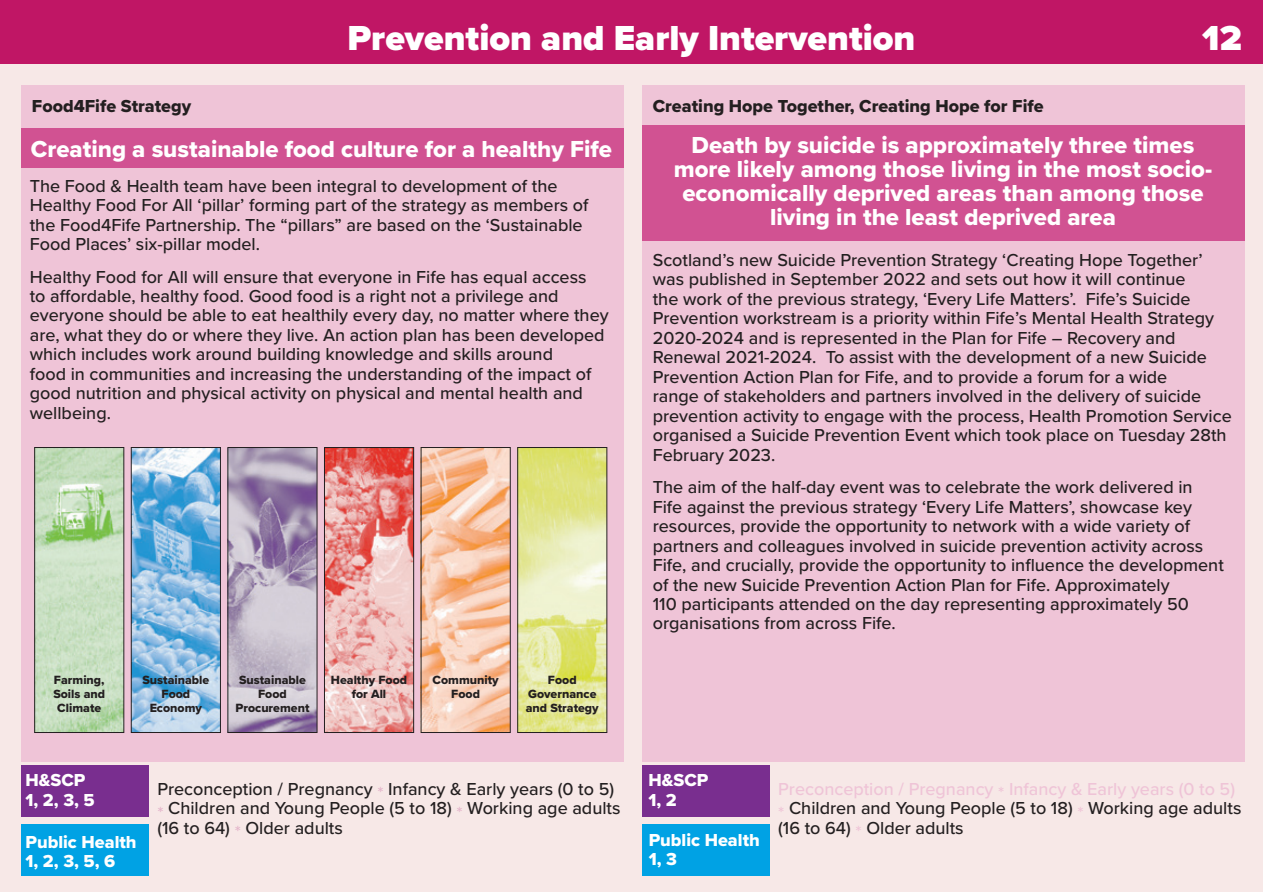
<style>
.page{position:relative;width:1263px;height:893px;background:#fff}
.page>*{position:absolute;margin:0;border:0;box-sizing:border-box;transform-origin:0 0}
.t1{font:900 36px "Proxima Nova";color:#fff}
.t2{font:24px/24px "Proxima Nova Extrabld";color:#fff;text-align:center}
.t3{font:500 18px/19.5px "Proxima Nova";color:#231f20}
.t4{font:18px "Proxima Nova Extrabld";color:#231f20}
.t5{font:18px/19.5px "Proxima Nova Extrabld";color:#fff}
.t6{font:12.3px/13.6px "Proxima Nova Extrabld";color:#231f20;text-align:center}
.s1{color:#e4b5cb}
.s2{color:#efc4d7}
</style>
<div class="page">
<div style="left:0;top:45px;width:1263px;height:847px;background:#f7e8e7"></div>
<div style="left:0;top:0;width:1263px;height:64px;background:#c01665"></div>
<div style="left:642px;top:85px;width:603px;height:676px;background:#efc4d7"></div>
<div style="left:642px;top:125px;width:603px;height:116px;background:#d15292"></div>
<div style="left:21px;top:85px;width:603px;height:676px;background:#efc4d7"></div>
<div style="left:21px;top:129px;width:603px;height:39px;background:#d15292"></div>
<div style="left:21px;top:765px;width:128px;height:51px;background:#792e8f"></div>
<div style="left:642px;top:765px;width:128px;height:51px;background:#792e8f"></div>
<div style="left:21px;top:825px;width:128px;height:51px;background:#00a2e4"></div>
<div style="left:642px;top:825px;width:128px;height:51px;background:#00a2e4"></div>
<img style="left:36px;top:449px;width:86px;height:282px">
<img style="left:420px;top:447px;width:89px;height:285px">
<img style="left:133px;top:449px;width:86px;height:282px">
<img style="left:326px;top:449px;width:86px;height:282px">
<img style="left:227px;top:448px;width:88px;height:285px">
<img style="left:519px;top:449px;width:86px;height:282px">
<div style="left:34px;top:447px;width:90px;height:286px;border:1px solid #231f20"></div>
<div style="left:131px;top:447px;width:90px;height:286px;border:1px solid #231f20"></div>
<div style="left:324px;top:447px;width:90px;height:286px;border:1px solid #231f20"></div>
<div style="left:421px;top:447px;width:90px;height:286px;border:1px solid #231f20"></div>
<div style="left:517px;top:447px;width:90px;height:286px;border:1px solid #231f20"></div>
<h1 class="t1" style="left:347px;top:11px;width:569px">Prevention and Early Intervention</h1>
<h1 class="t1" style="left:1202px;top:11px;width:41px">12</h1>
<p class="t4" style="left:32px;top:93px;width:161px">Food4Fife Strategy</p>
<h2 class="t2" style="left:31px;top:136px;width:583px">Creating a sustainable food culture for a healthy Fife</h2>
<p class="t3" style="left:30px;top:175px;width:560px">The Food &amp; Health team have been integral to development of the Healthy Food For All ‘pillar’ forming part of the strategy as members of the Food4Fife Partnership. The “pillars” are based on the ‘Sustainable Food Places’ six-pillar model.</p>
<p class="t3" style="left:30px;top:266px;width:580px">Healthy Food for All will ensure that everyone in Fife has equal access<br>to affordable, healthy food. Good food is a right not a privilege and everyone should be able to eat healthily every day, no matter where they are, what they do or where they live. An action plan has been developed which includes work around building knowledge and skills around<br>food in communities and increasing the understanding of the impact of good nutrition and physical activity on physical and mental health and wellbeing.</p>
<p class="t6" style="left:53px;top:673px;width:53px">Farming,<br>Soils and<br>Climate</p>
<p class="t6" style="left:142px;top:673px;width:68px">Sustainable<br>Food<br>Economy</p>
<p class="t6" style="left:235px;top:673px;width:75px">Sustainable<br>Food<br>Procurement</p>
<p class="t6" style="left:331px;top:673px;width:78px">Healthy Food for All</p>
<p class="t6" style="left:433px;top:673px;width:68px">Community<br>Food</p>
<p class="t6" style="left:526px;top:673px;width:74px">Food<br>Governance and Strategy</p>
<p class="t4" style="left:653px;top:93px;width:392px">Creating Hope Together, Creating Hope for Fife</p>
<h2 class="t2" style="left:674px;top:133px;width:540px">Death by suicide is approximately three times more likely among those living in the most socio&shy;economically deprived areas than among those living in the least deprived area</h2>
<p class="t3" style="left:653px;top:249px;width:580px">Scotland’s new Suicide Prevention Strategy ‘Creating Hope Together’ was published in September 2022 and sets out how it will continue<br>the work of the previous strategy, ‘Every Life Matters’. Fife’s Suicide Prevention workstream is a priority within Fife’s Mental Health Strategy 2020-2024 and is represented in the Plan for Fife – Recovery and Renewal 2021-2024. To assist with the development of a new Suicide Prevention Action Plan for Fife, and to provide a forum for a wide<br>range of stakeholders and partners involved in the delivery of suicide prevention activity to engage with the process, Health Promotion Service organised a Suicide Prevention Event which took place on Tuesday 28th February 2023.</p>
<p class="t3" style="left:653px;top:477px;width:573px">The aim of the half-day event was to celebrate the work delivered in Fife against the previous strategy ‘Every Life Matters’, showcase key resources, provide the opportunity to network with a wide variety of partners and colleagues involved in suicide prevention activity across Fife, and crucially, provide the opportunity to influence the development of the new Suicide Prevention Action Plan for Fife. Approximately<br>110 participants attended on the day representing approximately 50 organisations from across Fife.</p>
<p class="t5" style="left:26px;top:770px;width:71px">H&amp;SCP<br>1, 2, 3, 5</p>
<p class="t5" style="left:648px;top:770px;width:61px">H&amp;SCP<br>1, 2</p>
<p class="t5" style="left:26px;top:832px;width:113px">Public Health<br>1, 2, 3, 5, 6</p>
<p class="t5" style="left:649px;top:829px;width:113px">Public Health<br>1, 3</p>
<p class="t3" style="left:157px;top:778px;width:465px">Preconception / Pregnancy <span class="s1">*</span> Infancy &amp; Early years (0 to 5) <span class="s1">*</span> Children and Young People (5 to 18) <span class="s1">*</span> Working age adults (16 to 64) <span class="s1">*</span> Older adults</p>
<p class="t3" style="left:778px;top:778px;width:465px"><span class="s2">Preconception / Pregnancy * Infancy &amp; Early years (0 to 5) *</span> Children and Young People (5 to 18) <span class="s2">*</span> Working age adults (16 to 64) <span class="s2">*</span> Older adults</p>
</div>
